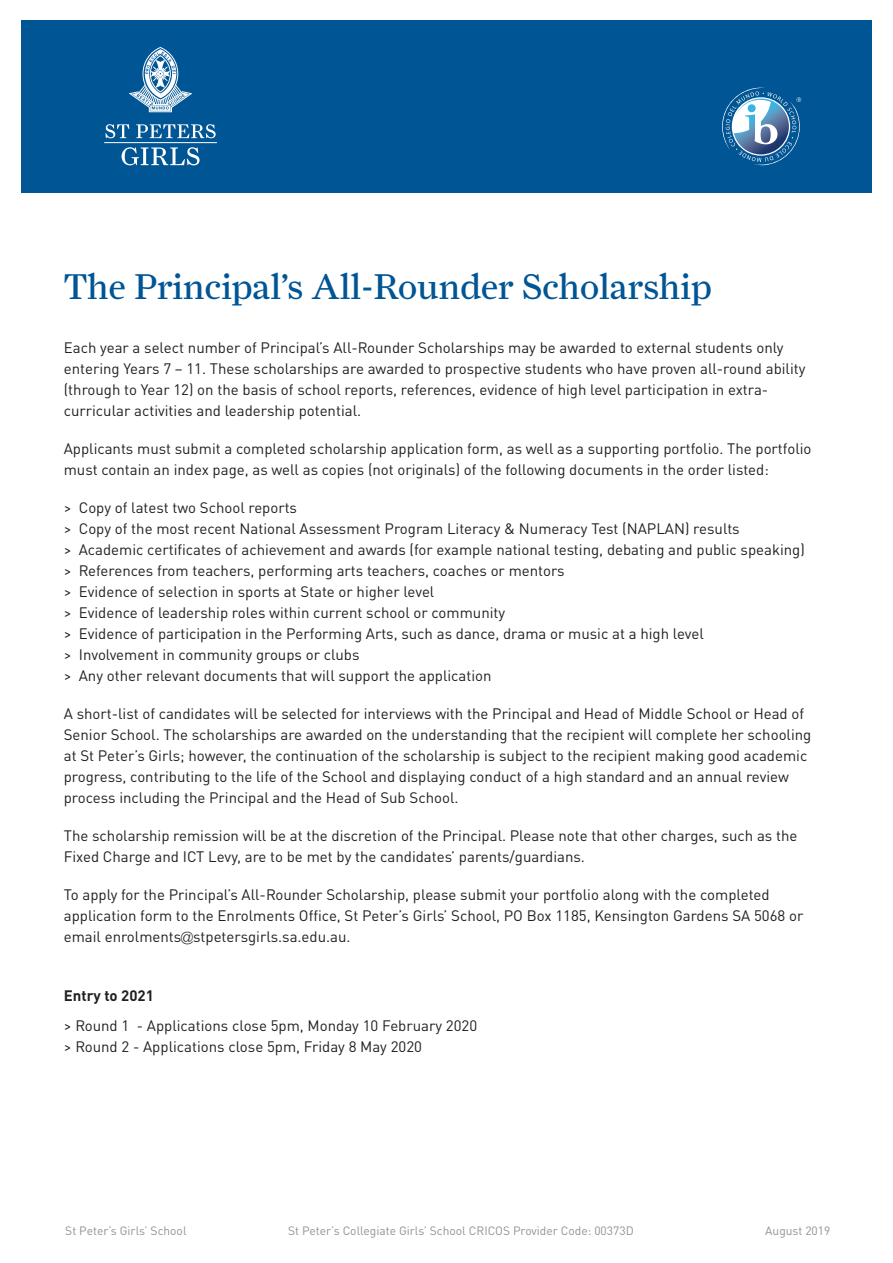
<style>
.page{position:relative;width:893px;height:1263px;background:#fff}
.page>*{position:absolute;margin:0;border:0;box-sizing:border-box;transform-origin:0 0}
.t1{font:36px "Farnham Display";color:#005595}
.t2{font:15px/21px "DINOT";color:#231f20}
.t3{font:700 15px "DINOT";color:#231f20}
.t4{font:12px "DINOT";color:#919295}
.s1{font-family:"Gill Sans";font-weight:300}
</style>
<div class="page">
<div style="left:21px;top:20px;width:851px;height:173px;background:#005595"></div>
<svg style="left:122px;top:147px;width:78px;height:18px"></svg>
<svg style="left:105px;top:124px;width:24px;height:14px"></svg>
<svg style="left:136px;top:124px;width:80px;height:14px"></svg>
<hr style="left:104px;top:142px;width:113px;height:1px;background:#fff">
<div style="left:143px;top:47px;width:35px;height:53px;border:1px solid #fff;border-radius:50%"></div>
<svg style="left:129px;top:49px;width:63px;height:63px"></svg>
<svg style="left:722px;top:88px;width:79px;height:77px"></svg>
<h1 class="t1" style="left:64px;top:265px;width:649px">The Principal’s All-Rounder Scholarship</h1>
<p class="t2" style="left:64px;top:337px;width:743px">Each year a select number of Principal’s All-Rounder Scholarships may be awarded to external students only entering Years 7 – 11. These scholarships are awarded to prospective students who have proven all-round ability (through to Year 12) on the basis of school reports, references, evidence of high level participation in extra&shy;curricular activities and leadership potential.</p>
<p class="t2" style="left:64px;top:438px;width:749px">Applicants must submit a completed scholarship application form, as well as a supporting portfolio. The portfolio must contain an index page, as well as copies (not originals) of the following documents in the order listed:</p>
<p class="t2" style="left:64px;top:497px;width:743px">&gt; Copy of latest two School reports<br>&gt; Copy of the most recent National Assessment Program Literacy &amp; Numeracy Test (NAPLAN) results<br>&gt; Academic certificates of achievement and awards (for example national testing, debating and public speaking) &gt; References from teachers, performing arts teachers, coaches or mentors<br>&gt; Evidence of selection in sports at State or higher level<br>&gt; Evidence of leadership roles within current school or community<br>&gt; Evidence of participation in the Performing Arts, such as dance, drama or music at a high level<br>&gt; Involvement in community groups or clubs<br>&gt; Any other relevant documents that will support the application</p>
<p class="t2" style="left:64px;top:703px;width:749px">A short-list of candidates will be selected for interviews with the Principal and Head of Middle School or Head of Senior School. The scholarships are awarded on the understanding that the recipient will complete her schooling at St Peter’s Girls; however, the continuation of the scholarship is subject to the recipient making good academic progress, contributing to the life of the School and displaying conduct of a high standard and an annual review process including the Principal and the Head of Sub School.</p>
<p class="t2" style="left:64px;top:825px;width:735px">The scholarship remission will be at the discretion of the Principal. Please note that other charges, such as the<br>Fixed Charge and ICT Levy, are to be met by the candidates’ parents/guardians.</p>
<p class="t2" style="left:64px;top:884px;width:741px">To apply for the Principal’s All-Rounder Scholarship, please submit your portfolio along with the completed application form to the Enrolments Office, St Peter’s Girls’ School, PO Box 1185, Kensington Gardens SA 5068 or email enrolments<span class="s1">@</span>stpetersgirls.sa.edu.au.</p>
<p class="t3" style="left:64px;top:986px;width:92px">Entry to 2021</p>
<p class="t2" style="left:64px;top:1015px;width:415px">&gt; Round 1 - Applications close 5pm, Monday 10 February 2020 &gt; Round 2 - Applications close 5pm, Friday 8 May 2020</p>
<p class="t4" style="left:65px;top:1223px;width:123px">St Peter’s Girls’ School</p>
<p class="t4" style="left:288px;top:1223px;width:347px">St Peter’s Collegiate Girls’ School CRICOS Provider Code: 00373D</p>
<p class="t4" style="left:765px;top:1223px;width:67px">August 2019</p>
</div>
